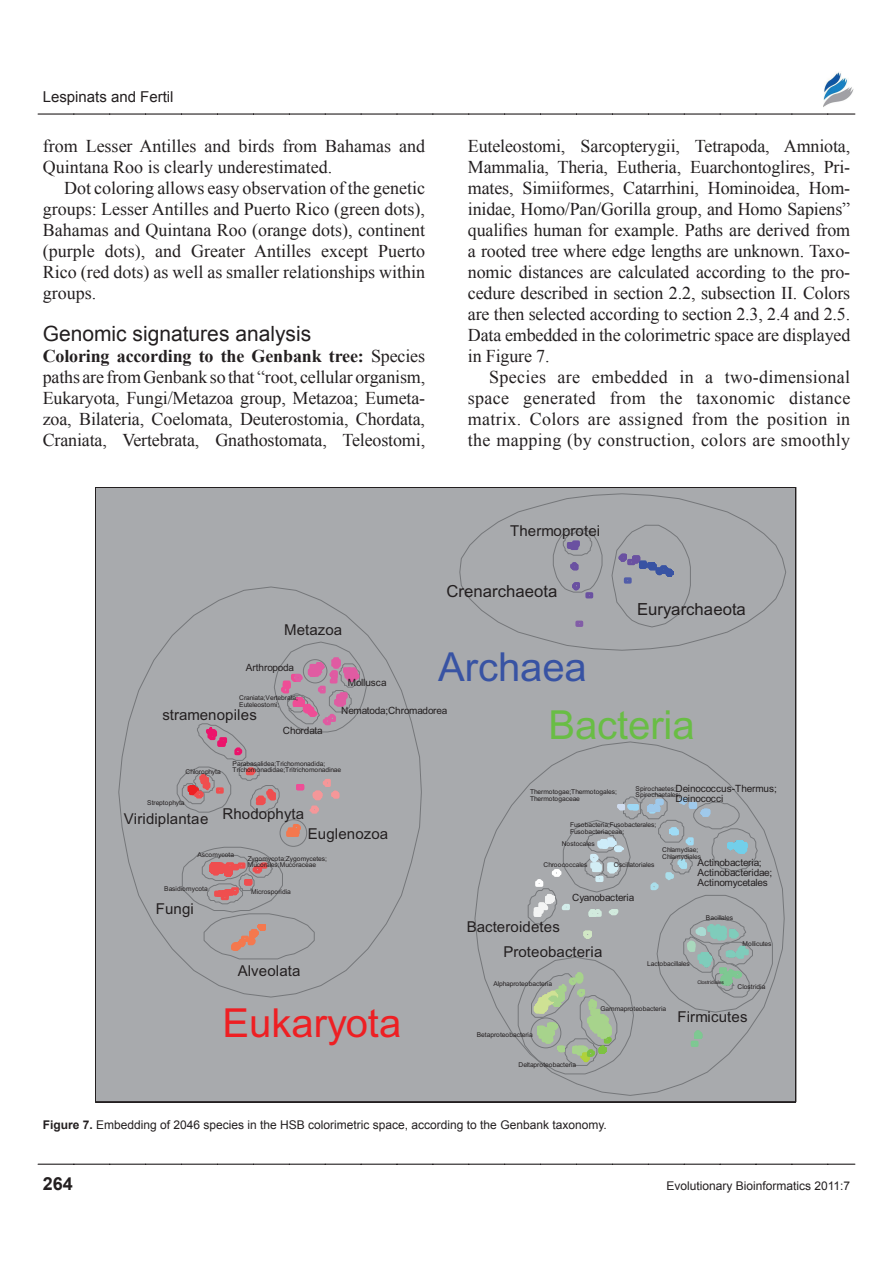
<style>
.page{position:relative;width:893px;height:1263px;background:#fff}
.page>*{position:absolute;margin:0;border:0;box-sizing:border-box;transform-origin:0 0}
.t1{font:40.05px "Arial";color:#ee1f23}
.t2{font:40.05px "Arial";color:#69bd45}
.t3{font:40.05px "Arial";color:#3853a3}
.t4{font:21px "Arial";color:#231f20}
.t5{font:18px/21px "Times New Roman";color:#231f20;text-align:justify}
.t6{font:700 18px "Arial";color:#231f20}
.t7{font:16.65px "Arial";letter-spacing:.005em;color:#231f20}
.t8{font:15px/25px "Arial";letter-spacing:.01em;color:#231f20}
.t9{font:15px "Arial";color:#231f20}
.t10{font:12px "Arial";color:#231f20}
.t11{font:10.05px/10.1px "Arial";letter-spacing:-.01em;color:#231f20}
.t12{font:6.6px/6.6px "Arial";letter-spacing:-.01em;color:#231f20}
.t13{font:4.95px "Arial";letter-spacing:-.01em;color:#231f20}
.s1{font-weight:700}
</style>
<div class="page">
<svg style="left:38px;top:113px;width:817px;height:2px;background:#807e7e"></svg>
<svg style="left:38px;top:1163px;width:817px;height:2px;background:#807e7f"></svg>
<img style="left:823px;top:72px;width:30px;height:35px">
<div style="left:95px;top:487px;width:702px;height:616px;background:#a8aaad"></div>
<div style="left:459px;top:493px;width:328px;height:158px;background:#a8aaad"></div>
<div style="left:118px;top:586px;width:304px;height:412px;background:#a8aaad"></div>
<div style="left:474px;top:741px;width:311px;height:355px;background:#a8aaad"></div>
<svg style="left:552px;top:524px;width:139px;height:104px;background:#a1a3aa"></svg>
<svg style="left:517px;top:793px;width:257px;height:282px;background:#a6abab"></svg>
<svg style="left:176px;top:641px;width:191px;height:319px;background:#aaa3a7"></svg>
<p class="t9" style="left:43px;top:87px;width:132px">Lespinats and Fertil</p>
<p class="t5" style="left:43px;top:135px;width:384px">from Lesser Antilles and birds from Bahamas and<br>Quintana Roo is clearly underestimated.</p>
<p class="t5" style="left:43px;top:177px;width:384px;text-indent:21px">Dot coloring allows easy observation of the genetic groups: Lesser Antilles and Puerto Rico (green dots), Bahamas and Quintana Roo (orange dots), continent (purple dots), and Greater Antilles except Puerto Rico (red dots) as well as smaller relationships within groups.</p>
<p class="t4" style="left:43px;top:320px;width:270px">Genomic signatures analysis</p>
<p class="t5" style="left:43px;top:345px;width:384px"><span class="s1">Coloring according to the Genbank tree:</span> Species paths are from Genbank so that “root, cellular organism, Eukaryota, Fungi/Metazoa group, Metazoa; Eumeta&shy;zoa, Bilateria, Coelomata, Deuterostomia, Chordata, Craniata, Vertebrata, Gnathostomata, Teleostomi,</p>
<p class="t5" style="left:468px;top:135px;width:384px">Euteleostomi, Sarcopterygii, Tetrapoda, Amniota, Mammalia, Theria, Eutheria, Euarchontoglires, Pri&shy;mates, Simiiformes, Catarrhini, Hominoidea, Hom&shy;inidae, Homo/Pan/Gorilla group, and Homo Sapiens” qualifies human for example. Paths are derived from a rooted tree where edge lengths are unknown. Taxo&shy;nomic distances are calculated according to the pro&shy;cedure described in section 2.2, subsection II. Colors are then selected according to section 2.3, 2.4 and 2.5.<br>Data embedded in the colorimetric space are displayed in Figure 7.</p>
<p class="t5" style="left:468px;top:366px;width:384px;text-indent:21px">Species are embedded in a two-dimensional space generated from the taxonomic distance matrix. Colors are assigned from the position in the mapping (by construction, colors are smoothly</p>
<p class="t8" style="left:510px;top:518px;width:92px">Thermoprotei</p>
<p class="t7" style="left:446px;top:582px;width:112px">Crenarchaeota</p>
<p class="t7" style="left:637px;top:600px;width:110px">Euryarchaeota</p>
<p class="t8" style="left:284px;top:618px;width:59px">Metazoa</p>
<p class="t11" style="left:246px;top:662px;width:50px">Arthropoda</p>
<h1 class="t3" style="left:438px;top:643px;width:150px">Archaea</h1>
<p class="t11" style="left:348px;top:677px;width:40px">Mollusca</p>
<p class="t11" style="left:341px;top:705px;width:108px">Nematoda;Chromadorea</p>
<p class="t12" style="left:239px;top:695px;width:60px">Craniata;Vertebrata;<br>Euteleostomi;</p>
<p class="t8" style="left:162px;top:703px;width:96px">stramenopiles</p>
<p class="t12" style="left:233px;top:760px;width:110px">Parabasalidea;Trichomonadida;<br>Trichomonadidae;Tritrichomonadinae</p>
<p class="t8" style="left:223px;top:801px;width:83px">Rhodophyta</p>
<h1 class="t2" style="left:548px;top:702px;width:148px">Bacteria</h1>
<p class="t11" style="left:283px;top:725px;width:42px">Chordata</p>
<p class="t12" style="left:186px;top:768px;width:37px">Chlorophyta</p>
<p class="t11" style="left:676px;top:784px;width:103px">Deinococcus-Thermus;<br>Deinococci</p>
<p class="t12" style="left:530px;top:788px;width:88px">Thermotogae;Thermotogales;<br>Thermotogaceae</p>
<p class="t12" style="left:636px;top:785px;width:47px">Spirochaetes;<br>Spirochaetales;</p>
<p class="t12" style="left:147px;top:800px;width:39px">Streptophyta</p>
<p class="t8" style="left:124px;top:806px;width:86px">Viridiplantae</p>
<p class="t12" style="left:570px;top:822px;width:88px">Fusobacteria;Fusobacterales;<br>Fusobacteriaceae;</p>
<p class="t8" style="left:308px;top:821px;width:82px">Euglenozoa</p>
<p class="t12" style="left:562px;top:840px;width:34px">Nostocales</p>
<p class="t12" style="left:544px;top:862px;width:45px">Chroococcales</p>
<p class="t12" style="left:614px;top:862px;width:42px">Oscillatoriales</p>
<p class="t12" style="left:662px;top:847px;width:40px">Chlamydiae;<br>Chlamydiales</p>
<p class="t12" style="left:197px;top:852px;width:38px">Ascomycota</p>
<p class="t12" style="left:164px;top:885px;width:45px">Basidiomycota</p>
<p class="t12" style="left:248px;top:855px;width:81px">Zygomycota;Zygomycetes;<br>Mucorales;Mucoraceae</p>
<p class="t11" style="left:697px;top:857px;width:76px">Actinobacteria;<br>Actinobacteridae;<br>Actinomycetales</p>
<p class="t12" style="left:251px;top:888px;width:41px">Microsporidia</p>
<p class="t11" style="left:572px;top:892px;width:64px">Cyanobacteria</p>
<p class="t8" style="left:156px;top:896px;width:40px">Fungi</p>
<p class="t12" style="left:706px;top:915px;width:29px">Bacillales</p>
<p class="t8" style="left:503px;top:915px;width:100px;text-indent:-37px">Bacteroidetes<br>Proteobacteria</p>
<p class="t12" style="left:742px;top:940px;width:31px">Mollicutes</p>
<p class="t12" style="left:738px;top:983px;width:29px">Clostridia</p>
<p class="t12" style="left:647px;top:960px;width:44px">Lactobacillales</p>
<p class="t8" style="left:238px;top:958px;width:64px">Alveolata</p>
<p class="t13" style="left:697px;top:979px;width:28px">Clostridiales</p>
<p class="t12" style="left:493px;top:980px;width:60px">Alphaproteobacteria</p>
<h1 class="t1" style="left:223px;top:1000px;width:180px">Eukaryota</h1>
<p class="t12" style="left:477px;top:1032px;width:58px">Betaproteobacteria</p>
<p class="t12" style="left:518px;top:1062px;width:59px">Deltaproteobacteria</p>
<p class="t12" style="left:600px;top:1005px;width:67px">Gammaproteobacteria</p>
<p class="t8" style="left:677px;top:1005px;width:72px">Firmicutes</p>
<p class="t10" style="left:43px;top:1117px;width:566px"><span class="s1">Figure 7.</span> Embedding of 2046 species in the HSB colorimetric space, according to the Genbank taxonomy.</p>
<p class="t6" style="left:43px;top:1171px;width:32px">264</p>
<p class="t10" style="left:666px;top:1177px;width:185px">Evolutionary Bioinformatics 2011:7</p>
</div>
